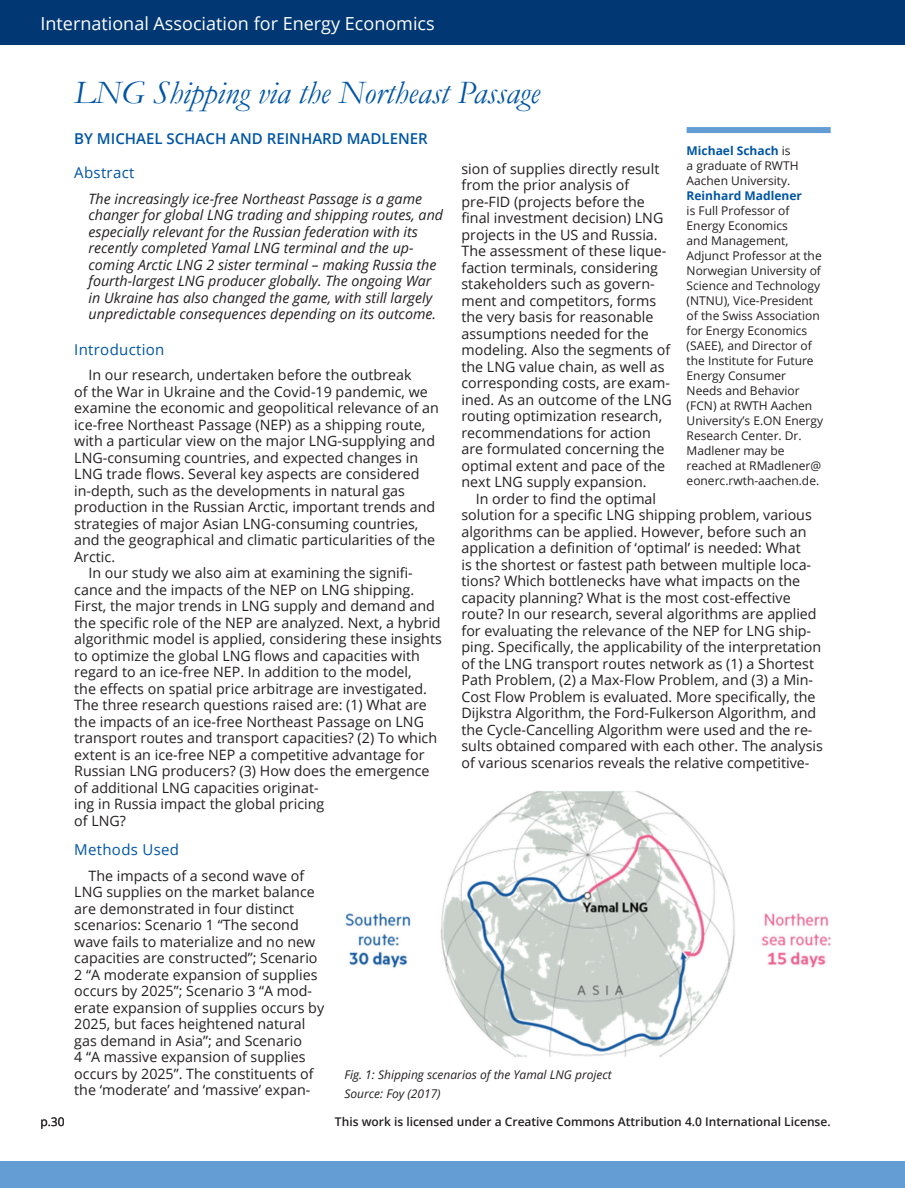
<style>
.page{position:relative;width:905px;height:1188px;background:#fff}
.page>*{position:absolute;margin:0;border:0;box-sizing:border-box;transform-origin:0 0}
.Header_1_-_Dark_Blue{font:italic 33px "Garamond";color:#0155a5}
.t1{font:18px "Open Sans";color:#fff}
.Author_NEW{font:600 15px "Open Sans";color:#0155a5}
.Heading_NEW{font:15px "Open Sans";letter-spacing:.02em;color:#0155a5}
.Abstract_head{font:15px "Open Sans";letter-spacing:.02em;color:#0155a5}
.Body_Text_NEW{font:14.25px/16.5px "Open Sans";color:#231f20}
.Abstract{font:italic 14.25px/16.5px "Open Sans";color:#231f20}
.Author_Note_NEW{font:12px/15px "Open Sans";color:#231f20}
.t2{font:600 12px "Open Sans";color:#231f20}
.Figure_Caption_NEW{font:italic 12px "Open Sans";color:#231f20}
.s1{font-weight:700;color:#0155a5}
</style>
<div class="page">
<div style="left:0;top:0;width:904px;height:45px;background:#013874"></div>
<div style="left:0;top:1161px;width:904px;height:27px;background:#639dd4"></div>
<div style="left:686px;top:127px;width:144px;height:6px;background:#639dd4"></div>
<img style="left:345px;top:791px;width:485px;height:266px">
<p class="t1" style="left:40px;top:11px;width:396px">International Association for Energy Economics</p>
<p class="Header_1_-_Dark_Blue" style="left:74px;top:70px;width:467px">LNG Shipping via the Northeast Passage</p>
<p class="Author_NEW" style="left:74px;top:128px;width:355px">BY MICHAEL SCHACH AND REINHARD MADLENER</p>
<p class="Abstract_head" style="left:74px;top:163px;width:62px">Abstract</p>
<p class="Abstract" style="left:88px;top:190px;width:356px">The increasingly ice-free Northeast Passage is a game changer for global LNG trading and shipping routes, and especially relevant for the Russian federation with its recently completed Yamal LNG terminal and the up&shy;coming Arctic LNG 2 sister terminal – making Russia the fourth-largest LNG producer globally. The ongoing War in Ukraine has also changed the game, with still largely unpredictable consequences depending on its outcome.</p>
<p class="Heading_NEW" style="left:74px;top:339px;width:92px">Introduction</p>
<p class="Body_Text_NEW" style="left:74px;top:366px;width:366px;text-indent:14px">In our research, undertaken before the outbreak<br>of the War in Ukraine and the Covid-19 pandemic, we examine the economic and geopolitical relevance of an ice-free Northeast Passage (NEP) as a shipping route, with a particular view on the major LNG-supplying and LNG-consuming countries, and expected changes in LNG trade flows. Several key aspects are considered in-depth, such as the developments in natural gas production in the Russian Arctic, important trends and strategies of major Asian LNG-consuming countries, and the geographical and climatic particularities of the Arctic.</p>
<p class="Body_Text_NEW" style="left:74px;top:564px;width:369px;text-indent:14px">In our study we also aim at examining the signifi&shy;cance and the impacts of the NEP on LNG shipping.<br>First, the major trends in LNG supply and demand and the specific role of the NEP are analyzed. Next, a hybrid algorithmic model is applied, considering these insights to optimize the global LNG flows and capacities with regard to an ice-free NEP. In addition to the model,<br>the effects on spatial price arbitrage are investigated.<br>The three research questions raised are: (1) What are the impacts of an ice-free Northeast Passage on LNG transport routes and transport capacities? (2) To which extent is an ice-free NEP a competitive advantage for Russian LNG producers? (3) How does the emergence of additional LNG capacities originat-<br>ing in Russia impact the global pricing<br>of LNG?</p>
<p class="Heading_NEW" style="left:74px;top:840px;width:106px">Methods Used</p>
<p class="Body_Text_NEW" style="left:74px;top:867px;width:251px;text-indent:14px">The impacts of a second wave of LNG supplies on the market balance are demonstrated in four distinct scenarios: Scenario 1 “The second wave fails to materialize and no new capacities are constructed”; Scenario 2 “A moderate expansion of supplies occurs by 2025”; Scenario 3 “A mod&shy;erate expansion of supplies occurs by 2025, but faces heightened natural gas demand in Asia”; and Scenario<br>4 “A massive expansion of supplies occurs by 2025”. The constituents of the ‘moderate’ and ‘massive’ expan-</p>
<p class="Author_Note_NEW" style="left:686px;top:143px;width:138px"><span class="s1">Michael Schach</span> is<br>a graduate of RWTH<br>Aachen University.<br><span class="s1">Reinhard Madlener<br></span>is Full Professor of<br>Energy Economics<br>and Management,<br>Adjunct Professor at the<br>Norwegian University of<br>Science and Technology (NTNU), Vice-President of the Swiss Association for Energy Economics (SAEE), and Director of the Institute for Future<br>Energy Consumer<br>Needs and Behavior (FCN) at RWTH Aachen<br>University’s E.ON Energy<br>Research Center. Dr.<br>Madlener may be reached at RMadlener@ eonerc.rwth-aachen.de.</p>
<p class="Body_Text_NEW" style="left:461px;top:160px;width:212px">sion of supplies directly result from the prior analysis of pre-FID (projects before the final investment decision) LNG projects in the US and Russia.<br>The assessment of these lique&shy;faction terminals, considering stakeholders such as govern&shy;ment and competitors, forms the very basis for reasonable assumptions needed for the modeling. Also the segments of the LNG value chain, as well as corresponding costs, are exam&shy;ined. As an outcome of the LNG routing optimization research, recommendations for action are formulated concerning the optimal extent and pace of the next LNG supply expansion.</p>
<p class="Body_Text_NEW" style="left:461px;top:490px;width:363px;text-indent:14px">In order to find the optimal<br>solution for a specific LNG shipping problem, various algorithms can be applied. However, before such an application a definition of ‘optimal’ is needed: What<br>is the shortest or fastest path between multiple loca&shy;tions? Which bottlenecks have what impacts on the capacity planning? What is the most cost-effective route? In our research, several algorithms are applied for evaluating the relevance of the NEP for LNG ship&shy;ping. Specifically, the applicability of the interpretation of the LNG transport routes network as (1) a Shortest Path Problem, (2) a Max-Flow Problem, and (3) a Min-Cost Flow Problem is evaluated. More specifically, the Dijkstra Algorithm, the Ford-Fulkerson Algorithm, and the Cycle-Cancelling Algorithm were used and the re&shy;sults obtained compared with each other. The analysis of various scenarios reveals the relative competitive-</p>
<p class="Figure_Caption_NEW" style="left:344px;top:1066px;width:269px">Fig. 1: Shipping scenarios of the Yamal LNG project</p>
<p class="Figure_Caption_NEW" style="left:344px;top:1085px;width:98px">Source: Foy (2017)</p>
<p class="Author_Note_NEW" style="left:40px;top:1114px;width:26px">p.30</p>
<p class="t2" style="left:335px;top:1114px;width:497px">This work is licensed under a Creative Commons Attribution 4.0 International License.</p>
</div>
